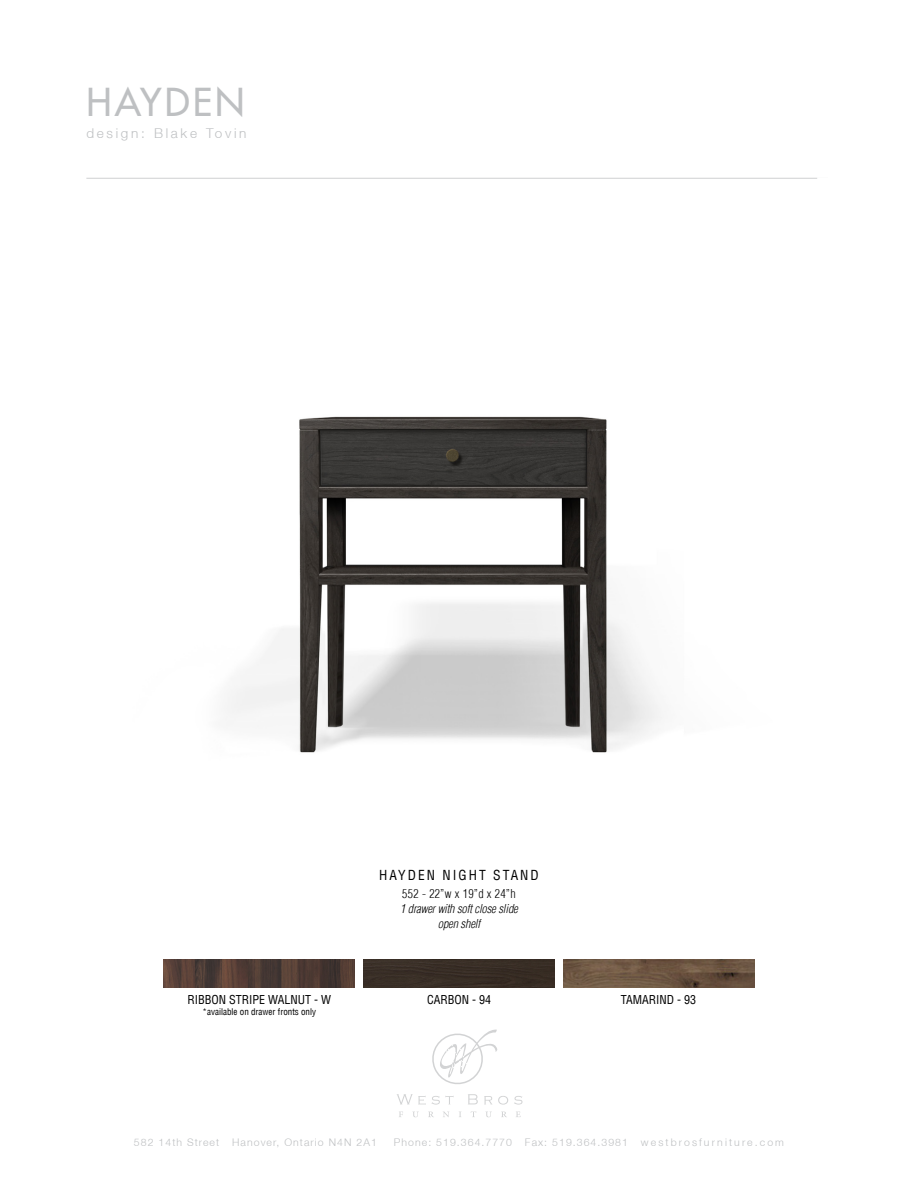
<style>
.page{position:relative;width:918px;height:1188px;background:#fff}
.page>*{position:absolute;margin:0;border:0;box-sizing:border-box;transform-origin:0 0}
.t1{font:37.5px "Futura LT";letter-spacing:.08em;color:#bec0c2}
.t2{font:300 13.5px "Helvetica Neue LT";letter-spacing:.2em;color:#bec0c2}
.t3{font:condensed 13.5px "Helvetica LT";letter-spacing:.15em;color:#000}
.t4{font:condensed 12px "Helvetica LT";color:#000}
.t5{font:italic 300 condensed 12px "Helvetica LT";letter-spacing:-.01em;color:#000}
.t6{font:300 condensed 12px "Helvetica LT";letter-spacing:.025em;color:#000}
.t7{font:300 10.5px "Helvetica Neue LT";letter-spacing:.1em;color:#bec0c2}
.t8{font:condensed 9px "Helvetica LT";color:#000}
</style>
<div class="page">
<svg style="left:399px;top:1112px;width:4px;height:5px"></svg>
<svg style="left:413px;top:1112px;width:5px;height:5px"></svg>
<svg style="left:428px;top:1112px;width:6px;height:5px"></svg>
<svg style="left:443px;top:1112px;width:6px;height:5px"></svg>
<svg style="left:471px;top:1111px;width:5px;height:6px"></svg>
<svg style="left:486px;top:1112px;width:5px;height:5px"></svg>
<svg style="left:501px;top:1112px;width:6px;height:5px"></svg>
<svg style="left:516px;top:1112px;width:5px;height:5px"></svg>
<svg style="left:514px;top:1096px;width:9px;height:9px"></svg>
<svg style="left:397px;top:1029px;width:111px;height:76px"></svg>
<img style="left:164px;top:959px;width:191px;height:29px">
<div style="left:364px;top:959px;width:191px;height:29px;background:#382d25"></div>
<img style="left:563px;top:959px;width:191px;height:29px">
<img style="left:226px;top:416px;width:436px;height:337px">
<hr style="left:86px;top:178px;width:731px;height:1px;background:#d1d3d4">
<h1 class="t1" style="left:86px;top:78px;width:160px">HAYDEN</h1>
<p class="t2" style="left:86px;top:125px;width:162px">design: Blake Tovin</p>
<p class="t3" style="left:379px;top:867px;width:161px">HAYDEN NIGHT STAND</p>
<p class="t6" style="left:402px;top:886px;width:115px">552 - 22”w x 19”d x 24”h</p>
<p class="t5" style="left:400px;top:901px;width:119px">1 drawer with soft close slide</p>
<p class="t5" style="left:438px;top:916px;width:44px">open shelf</p>
<p class="t4" style="left:187px;top:992px;width:145px">RIBBON STRIPE WALNUT - W</p>
<p class="t4" style="left:427px;top:993px;width:66px">CARBON - 94</p>
<p class="t4" style="left:621px;top:993px;width:77px">TAMARIND - 93</p>
<p class="t8" style="left:203px;top:1006px;width:115px">*available on drawer fronts only</p>
<p class="t7" style="left:134px;top:1136px;width:245px">582 14th Street Hanover, Ontario N4N 2A1</p>
<p class="t7" style="left:394px;top:1136px;width:392px">Phone: 519.364.7770 Fax: 519.364.3981 westbrosfur niture.com</p>
</div>
